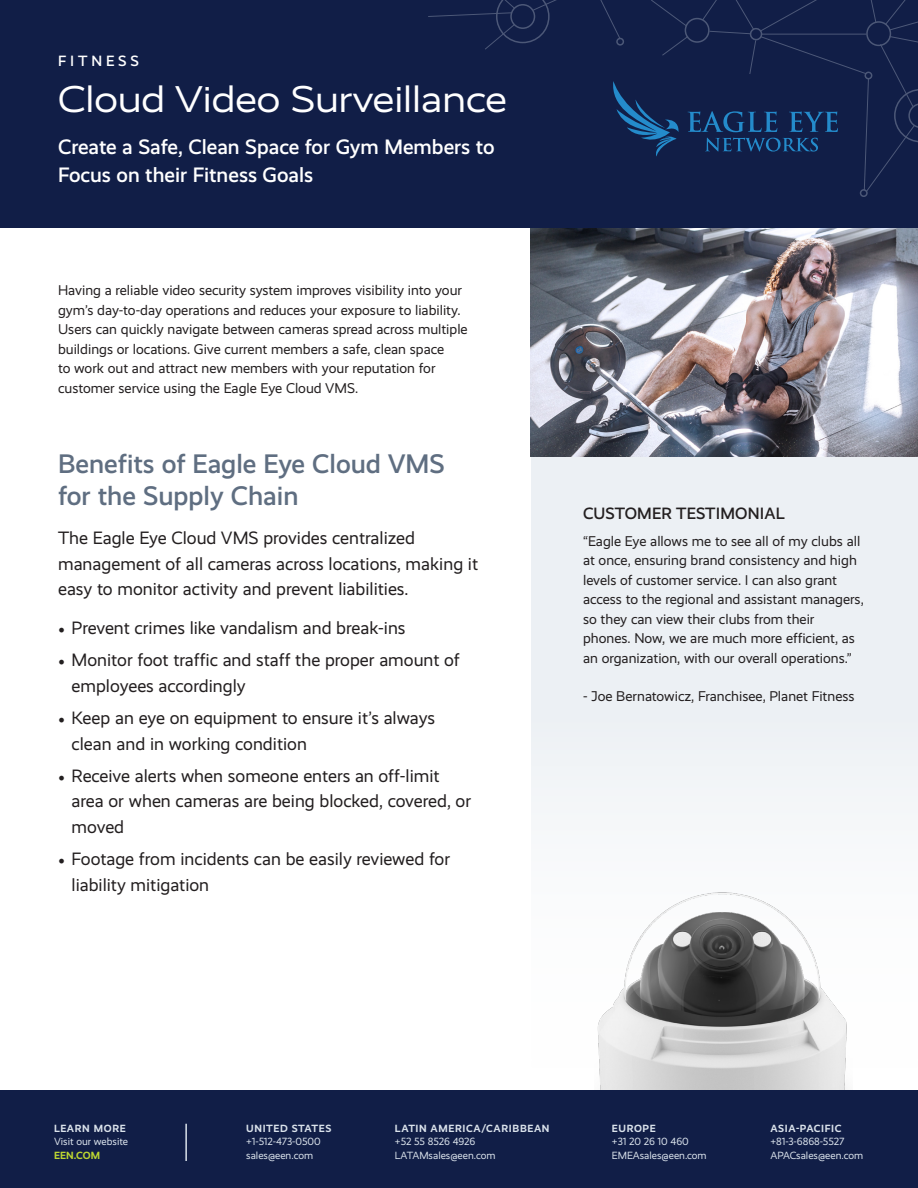
<style>
.page{position:relative;width:918px;height:1188px;background:#fff}
.page>*{position:absolute;margin:0;border:0;box-sizing:border-box;transform-origin:0 0}
.t1{font:37.5px "Realist Wide";color:#fff}
.t2{font:500 27px/32.4px "Realist";color:#5f6e81}
.t3{font:500 21px/28.5px "Realist";color:#fff}
.t4{font:18px/25.5px "Realist";color:#231f20}
.t5{font:500 16.5px "Realist";letter-spacing:.01em;color:#231f20}
.t6{font:500 15px "Realist";letter-spacing:.255em;color:#fff}
.t7{font:14.25px/19.5px "Realist";color:#231f20}
.t8{font:10.5px/13.5px "Realist";color:#dae2eb}
.t9{font:700 10.5px "Realist";letter-spacing:.06em;color:#dae2eb}
.s1{font-family:"Minion Pro"}
.s2{font-weight:700;color:#bcd531}
</style>
<div class="page">
<div style="left:531px;top:457px;width:387px;height:634px;background:#ecf0f4"></div>
<img style="left:595px;top:856px;width:258px;height:235px">
<img style="left:531px;top:227px;width:387px;height:230px">
<div style="left:0;top:0;width:918px;height:227px;background:#111e47"></div>
<div style="left:860px;top:189px;width:8px;height:8px;border:1px solid #dae2eb;border-radius:50%"></div>
<svg style="left:428px;top:0;width:490px;height:193px"></svg>
<div style="left:0;top:1091px;width:918px;height:97px;background:#111e47"></div>
<hr style="left:185px;top:1124px;width:2px;height:37px;background:#dae2eb">
<p class="t6" style="left:58px;top:52px;width:82px">FITNESS</p>
<p class="t1" style="left:58px;top:77px;width:450px">Cloud Video Surveillance</p>
<p class="t3" style="left:58px;top:132px;width:438px">Create a Safe, Clean Space for Gym Members to<br>Focus on their Fitness Goals</p>
<p class="t7" style="left:58px;top:280px;width:411px">Having a reliable video security system improves visibility into your gym’s day-to-day operations and reduces your exposure to liability.<br>Users can quickly navigate between cameras spread across multiple buildings or locations. Give current members a safe, clean space<br>to work out and attract new members with your reputation for customer service using the Eagle Eye Cloud VMS.</p>
<p class="t2" style="left:58px;top:447px;width:388px">Benefits of Eagle Eye Cloud VMS for the Supply Chain</p>
<p class="t4" style="left:58px;top:525px;width:422px">The Eagle Eye Cloud VMS provides centralized management of all cameras across locations, making it easy to monitor activity and prevent liabilities.</p>
<p class="t4" style="left:58px;top:615px;width:349px"><span class="s1">•</span> Prevent crimes like vandalism and break-ins</p>
<p class="t4" style="left:72px;top:648px;width:390px;text-indent:-14px"><span class="s1">•</span> Monitor foot traffic and staff the proper amount of employees accordingly</p>
<p class="t4" style="left:72px;top:705px;width:365px;text-indent:-14px"><span class="s1">•</span> Keep an eye on equipment to ensure it’s always clean and in working condition</p>
<p class="t4" style="left:72px;top:763px;width:401px;text-indent:-14px"><span class="s1">•</span> Receive alerts when someone enters an off-limit area or when cameras are being blocked, covered, or moved</p>
<p class="t4" style="left:72px;top:846px;width:380px;text-indent:-14px"><span class="s1">•</span> Footage from incidents can be easily reviewed for liability mitigation</p>
<p class="t5" style="left:583px;top:504px;width:203px">CUSTOMER TESTIMONIAL</p>
<p class="t7" style="left:583px;top:531px;width:282px">“Eagle Eye allows me to see all of my clubs all at once, ensuring brand consistency and high levels of customer service. I can also grant access to the regional and assistant managers, so they can view their clubs from their phones. Now, we are much more efficient, as an organization, with our overall operations.”</p>
<p class="t7" style="left:583px;top:687px;width:273px">- Joe Bernatowicz, Franchisee, Planet Fitness</p>
<p class="t9" style="left:54px;top:1122px;width:73px">LEARN MORE</p>
<p class="t8" style="left:54px;top:1135px;width:76px">Visit our website<br><span class="s2">EEN.COM</span></p>
<p class="t9" style="left:246px;top:1122px;width:87px">UNITED STATES</p>
<p class="t8" style="left:246px;top:1135px;width:76px">+1-512-473-0500</p>
<p class="t8" style="left:246px;top:1149px;width:68px">sales@een.com</p>
<p class="t9" style="left:395px;top:1122px;width:156px">LATIN AMERICA/CARIBBEAN</p>
<p class="t8" style="left:395px;top:1135px;width:82px">+52 55 8526 4926</p>
<p class="t8" style="left:395px;top:1149px;width:102px">LATAMsales@een.com</p>
<p class="t9" style="left:612px;top:1122px;width:45px">EUROPE</p>
<p class="t8" style="left:612px;top:1135px;width:78px">+31 20 26 10 460</p>
<p class="t8" style="left:612px;top:1149px;width:96px">EMEAsales@een.com</p>
<p class="t9" style="left:770px;top:1122px;width:73px">ASIA-PACIFIC</p>
<p class="t8" style="left:770px;top:1135px;width:75px">+81-3-6868-5527</p>
<p class="t8" style="left:770px;top:1149px;width:94px">APACsales@een.com</p>
</div>
